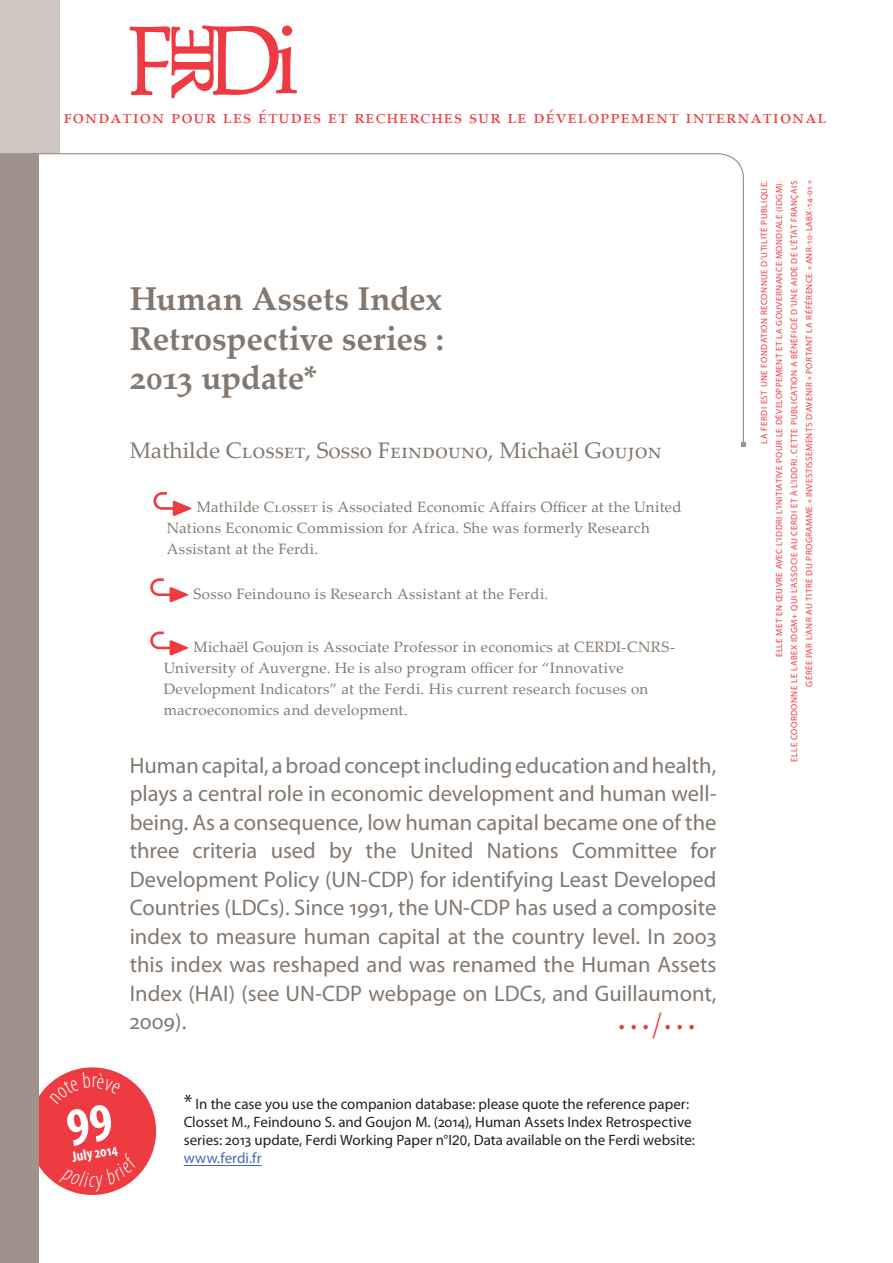
<style>
.page{position:relative;width:893px;height:1263px;background:#fff}
.page>*{position:absolute;margin:0;border:0;box-sizing:border-box;transform-origin:0 0}
.t1{font:36px "Myriad Pro";color:#ee3a41}
.t2{font:700 33px/39px "Palatino Linotype";letter-spacing:-.005em;color:#83786f;text-align:justify}
.t3{font:22.5px/28.5px "Myriad Pro";color:#83786f;text-align:justify}
.t4{font:22.5px "Palatino Linotype";color:#83786f}
.t5{font:19.5px "Palatino Linotype";letter-spacing:.05em;color:#ee3a41}
.t6{font:15px/21px "Palatino Linotype";letter-spacing:.02em;color:#83786f}
.t7{font:15px/18px "Myriad Pro";color:#231f20}
.t8{font:700 condensed 15px "Myriad Pro";color:#fff}
.t9{font:9px/15px "Myriad Pro";letter-spacing:.05em;color:#ee3a41;text-align:right}
.s1{font-weight:300;font-stretch:condensed}
.s2{font-size:21px}
.s3{font-family:"Arial";font-size:13.5px}
.s4{color:#4269b3}
</style>
<div class="page">
<svg style="left:130px;top:25px;width:167px;height:73px"></svg>
<div style="left:0;top:0;width:60px;height:153px;background:#cfc6c2"></div>
<svg style="left:150px;top:578px;width:38px;height:24px"></svg>
<svg style="left:150px;top:631px;width:38px;height:24px"></svg>
<hr style="left:184px;top:1165px;width:78px;height:1px;background:#4269b3">
<svg style="left:153px;top:492px;width:39px;height:24px"></svg>
<div style="left:0;top:153px;width:38px;height:1110px;background:#9e928b"></div>
<svg style="left:38px;top:153px;width:706px;height:293px"></svg>
<svg style="left:741px;top:442px;width:5px;height:5px"></svg>
<svg style="left:38px;top:1062px;width:119px;height:138px"></svg>
<p class="t5" style="left:64px;top:103px;width:764px">fondation pour les études et recherches sur le développement international</p>
<h2 class="t2" style="left:130px;top:279px;width:316px">Human Assets Index Retrospective series :<br>2013 update*</h2>
<p class="t4" style="left:130px;top:434px;width:534px">Mathilde Closset, Sosso Feindouno, Michaël Goujon</p>
<p class="t6" style="left:167px;top:496px;width:516px;text-indent:30px">Mathilde Closset is Associated Economic Affairs Officer at the United<br>Nations Economic Commission for Africa. She was formerly Research<br>Assistant at the Ferdi.</p>
<p class="t6" style="left:193px;top:582px;width:356px">Sosso Feindouno is Research Assistant at the Ferdi.</p>
<p class="t6" style="left:164px;top:635px;width:513px;text-indent:30px">Michaël Goujon is Associate Professor in economics at CERDI-CNRS-University of Auvergne. He is also program officer for “Innovative Development Indicators” at the Ferdi. His current research focuses on macroeconomics and development.</p>
<p class="t3" style="left:130px;top:751px;width:588px">Human capital, a broad concept including education and health, plays a central role in economic development and human well&shy;being. As a consequence, low human capital became one of the three criteria used by the United Nations Committee for Development Policy (UN-CDP) for identifying Least Developed Countries (LDCs). Since 1991, the UN-CDP has used a composite index to measure human capital at the country level. In 2003 this index was reshaped and was renamed the Human Assets Index (HAI) (see UN-CDP webpage on LDCs, and Guillaumont, 2009).</p>
<h1 class="t1" style="left:616px;top:995px;width:84px">…<span class="s1">/</span>…</h1>
<p class="t8" style="left:71px;top:1148px;width:47px;rotate:-10deg">July 2014</p>
<p class="t7" style="left:184px;top:1094px;width:513px"><span class="s2">*</span> In the case you use the companion database: please quote the reference paper:<br>Closset M., Feindouno S. and Goujon M. (2014), Human Assets Index Retrospective series: 2013 update, Ferdi Working Paper n°I<span class="s3">20</span>, Data available on the Ferdi website: <span class="s4">www.ferdi.fr</span></p>
<p class="t9" style="left:756px;top:761px;width:582px;rotate:-90deg">LA FERDI EST UNE FONDATION RECONNUE D’UTILITÉ PUBLIQUE.<br>ELLE MET EN ŒUVRE AVEC L’IDDRI L’INITIATIVE POUR LE DÉVELOPPEMENT ET LA GOUVERNANCE MONDIALE (IDGM).<br>ELLE COORDONNE LE LABEX IDGM+ QUI L’ASSOCIE AU CERDI ET À L’IDDRI. CETTE PUBLICATION A BÉNÉFICIÉ D’UNE AIDE DE L’ÉTAT FRANçAIS GÉRÉE PAR L’ANR AU TITRE DU PROGRAMME « INVESTISSEMENTS D’AVENIR » PORTANT LA RÉFÉRENCE « ANR-10-LABX-14-01 »</p>
</div>
